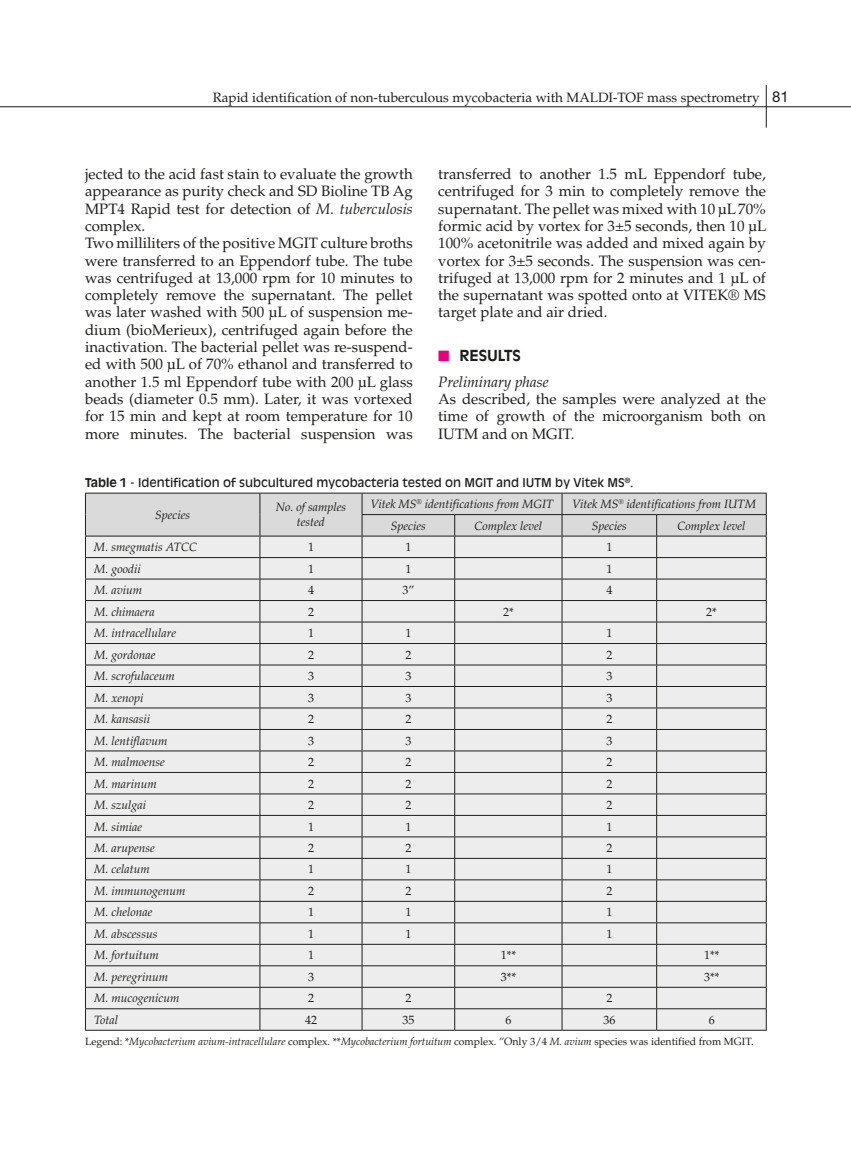
<style>
.page{position:relative;width:851px;height:1149px;background:#fff}
.page>*{position:absolute;margin:0;border:0;box-sizing:border-box;transform-origin:0 0}
.t1{font:15px/17.2px "Palatino LT Std";color:#1d1d1b;text-align:justify}
.t2{font:italic 15px "Palatino LT Std";color:#1d1d1b}
.t3{font:700 15px "Antique Olive Std";color:#1d1d1b}
.t4{font:13.5px "Palatino LT Std";color:#1d1d1b}
.t5{font:italic 12px/15px "Palatino LT Std";color:#1d1d1b;text-align:center}
.t6{font:12px "Palatino LT Std";color:#1d1d1b}
.t7{font:12px "Antique Olive Std";color:#1d1d1b}
.t8{font:10.5px "Palatino LT Std";color:#1d1d1b}
.s1{font-family:"Helvetica Neue LT Std";font-size:15px}
.s2{font-style:italic}
.s3{color:#e6007e}
.s4{font-weight:700}
</style>
<div class="page">
<hr style="left:765px;top:85px;width:1px;height:43px;background:#1d1d1b">
<hr style="left:0;top:106px;width:850px;height:1px;background:#1d1d1b">
<hr style="left:85px;top:492px;width:175px;height:1px;background:#1d1d1b">
<hr style="left:260px;top:492px;width:102px;height:1px;background:#1d1d1b">
<hr style="left:362px;top:492px;width:92px;height:1px;background:#1d1d1b">
<hr style="left:454px;top:492px;width:108px;height:1px;background:#1d1d1b">
<hr style="left:562px;top:492px;width:94px;height:1px;background:#1d1d1b">
<hr style="left:656px;top:492px;width:110px;height:1px;background:#1d1d1b">
<svg style="left:85px;top:493px;width:681px;height:536px;background:#e0e0e0"></svg>
<hr style="left:85px;top:1029px;width:175px;height:1px;background:#1d1d1b">
<hr style="left:260px;top:1029px;width:102px;height:1px;background:#1d1d1b">
<hr style="left:362px;top:1029px;width:92px;height:1px;background:#1d1d1b">
<hr style="left:454px;top:1029px;width:108px;height:1px;background:#1d1d1b">
<hr style="left:562px;top:1029px;width:94px;height:1px;background:#1d1d1b">
<hr style="left:656px;top:1029px;width:110px;height:1px;background:#1d1d1b">
<p class="t4" style="left:213px;top:89px;width:577px">Rapid identification of non-tuberculous mycobacteria with MALDI-TOF mass spectrometry <span class="s1">81</span></p>
<p class="t1" style="left:85px;top:165px;width:329px;text-align:left">jected to the acid fast stain to evaluate the growth appearance as purity check and SD Bioline TB Ag MPT4 Rapid test for detection of <span class="s2">M. tuberculosis </span>complex.<br>Two milliliters of the positive MGIT culture broths were transferred to an Eppendorf tube. The tube was centrifuged at 13,000 rpm for 10 minutes to completely remove the supernatant. The pellet was later washed with 500 μL of suspension me&shy;dium (bioMerieux), centrifuged again before the inactivation. The bacterial pellet was re-suspend&shy;ed with 500 μL of 70% ethanol and transferred to another 1.5 ml Eppendorf tube with 200 μL glass beads (diameter 0.5 mm). Later, it was vortexed for 15 min and kept at room temperature for 10 more minutes. The bacterial suspension was</p>
<p class="t1" style="left:438px;top:165px;width:329px">transferred to another 1.5 mL Eppendorf tube, centrifuged for 3 min to completely remove the supernatant. The pellet was mixed with 10 μL 70% formic acid by vortex for 3±5 seconds, then 10 μL 100% acetonitrile was added and mixed again by vortex for 3±5 seconds. The suspension was cen&shy;trifuged at 13,000 rpm for 2 minutes and 1 μL of the supernatant was spotted onto at VITEK® MS target plate and air dried.</p>
<p class="t3" style="left:438px;top:346px;width:84px"><span class="s3">■</span> RESULTS</p>
<p class="t2" style="left:438px;top:373px;width:112px">Preliminary phase</p>
<p class="t1" style="left:438px;top:390px;width:329px">As described, the samples were analyzed at the time of growth of the microorganism both on IUTM and on MGIT.</p>
<p class="t7" style="left:85px;top:475px;width:550px"><span class="s4">Table 1</span> - Identification of subcultured mycobacteria tested on MGIT and IUTM by Vitek MS<sup>®</sup>.</p>
<p class="t5" style="left:155px;top:507px;width:36px">Species</p>
<p class="t5" style="left:276px;top:500px;width:72px">No. of samples tested</p>
<p class="t5" style="left:370px;top:496px;width:184px">Vitek MS<sup>®</sup> identifications from MGIT</p>
<p class="t5" style="left:572px;top:496px;width:185px">Vitek MS<sup>®</sup> identifications from IUTM</p>
<p class="t5" style="left:391px;top:518px;width:36px">Species</p>
<p class="t5" style="left:474px;top:518px;width:69px">Complex level</p>
<p class="t5" style="left:591px;top:518px;width:36px">Species</p>
<p class="t5" style="left:677px;top:518px;width:69px">Complex level</p>
<p class="t5" style="left:94px;top:539px;width:105px">M. smegmatis ATCC</p>
<p class="t6" style="left:308px;top:540px;width:7px">1</p>
<p class="t6" style="left:405px;top:540px;width:7px">1</p>
<p class="t6" style="left:606px;top:540px;width:7px">1</p>
<p class="t5" style="left:94px;top:561px;width:48px">M. goodii</p>
<p class="t6" style="left:308px;top:561px;width:7px">1</p>
<p class="t6" style="left:405px;top:561px;width:7px">1</p>
<p class="t6" style="left:606px;top:561px;width:7px">1</p>
<p class="t5" style="left:94px;top:582px;width:49px">M. avium</p>
<p class="t6" style="left:308px;top:583px;width:7px">4</p>
<p class="t6" style="left:402px;top:583px;width:13px">3”</p>
<p class="t6" style="left:606px;top:583px;width:7px">4</p>
<p class="t5" style="left:94px;top:604px;width:62px">M. chimaera</p>
<p class="t6" style="left:308px;top:604px;width:7px">2</p>
<p class="t6" style="left:503px;top:604px;width:12px">2*</p>
<p class="t6" style="left:706px;top:604px;width:12px">2*</p>
<p class="t5" style="left:94px;top:625px;width:84px">M. intracellulare</p>
<p class="t6" style="left:308px;top:625px;width:7px">1</p>
<p class="t6" style="left:405px;top:625px;width:7px">1</p>
<p class="t6" style="left:606px;top:625px;width:7px">1</p>
<p class="t5" style="left:94px;top:647px;width:63px">M. gordonae</p>
<p class="t6" style="left:308px;top:647px;width:7px">2</p>
<p class="t6" style="left:405px;top:647px;width:7px">2</p>
<p class="t6" style="left:606px;top:647px;width:7px">2</p>
<p class="t5" style="left:94px;top:668px;width:82px">M. scrofulaceum</p>
<p class="t6" style="left:308px;top:668px;width:7px">3</p>
<p class="t6" style="left:405px;top:668px;width:7px">3</p>
<p class="t6" style="left:606px;top:668px;width:7px">3</p>
<p class="t5" style="left:94px;top:690px;width:51px">M. xenopi</p>
<p class="t6" style="left:308px;top:690px;width:7px">3</p>
<p class="t6" style="left:405px;top:690px;width:7px">3</p>
<p class="t6" style="left:606px;top:690px;width:7px">3</p>
<p class="t5" style="left:94px;top:711px;width:57px">M. kansasii</p>
<p class="t6" style="left:308px;top:711px;width:7px">2</p>
<p class="t6" style="left:405px;top:711px;width:7px">2</p>
<p class="t6" style="left:606px;top:711px;width:7px">2</p>
<p class="t5" style="left:94px;top:733px;width:75px">M. lentiflavum</p>
<p class="t6" style="left:308px;top:733px;width:7px">3</p>
<p class="t6" style="left:405px;top:733px;width:7px">3</p>
<p class="t6" style="left:606px;top:733px;width:7px">3</p>
<p class="t5" style="left:94px;top:754px;width:72px">M. malmoense</p>
<p class="t6" style="left:308px;top:754px;width:7px">2</p>
<p class="t6" style="left:405px;top:754px;width:7px">2</p>
<p class="t6" style="left:606px;top:754px;width:7px">2</p>
<p class="t5" style="left:94px;top:776px;width:64px">M. marinum</p>
<p class="t6" style="left:308px;top:776px;width:7px">2</p>
<p class="t6" style="left:405px;top:776px;width:7px">2</p>
<p class="t6" style="left:606px;top:776px;width:7px">2</p>
<p class="t5" style="left:94px;top:797px;width:53px">M. szulgai</p>
<p class="t6" style="left:308px;top:797px;width:7px">2</p>
<p class="t6" style="left:405px;top:797px;width:7px">2</p>
<p class="t6" style="left:606px;top:797px;width:7px">2</p>
<p class="t5" style="left:94px;top:818px;width:49px">M. simiae</p>
<p class="t6" style="left:308px;top:819px;width:7px">1</p>
<p class="t6" style="left:405px;top:819px;width:7px">1</p>
<p class="t6" style="left:606px;top:819px;width:7px">1</p>
<p class="t5" style="left:94px;top:840px;width:62px">M. arupense</p>
<p class="t6" style="left:308px;top:840px;width:7px">2</p>
<p class="t6" style="left:405px;top:840px;width:7px">2</p>
<p class="t6" style="left:606px;top:840px;width:7px">2</p>
<p class="t5" style="left:94px;top:861px;width:57px">M. celatum</p>
<p class="t6" style="left:308px;top:862px;width:7px">1</p>
<p class="t6" style="left:405px;top:862px;width:7px">1</p>
<p class="t6" style="left:606px;top:862px;width:7px">1</p>
<p class="t5" style="left:94px;top:883px;width:93px">M. immunogenum</p>
<p class="t6" style="left:308px;top:883px;width:7px">2</p>
<p class="t6" style="left:405px;top:883px;width:7px">2</p>
<p class="t6" style="left:606px;top:883px;width:7px">2</p>
<p class="t5" style="left:94px;top:904px;width:60px">M. chelonae</p>
<p class="t6" style="left:308px;top:905px;width:7px">1</p>
<p class="t6" style="left:405px;top:905px;width:7px">1</p>
<p class="t6" style="left:606px;top:905px;width:7px">1</p>
<p class="t5" style="left:94px;top:926px;width:65px">M. abscessus</p>
<p class="t6" style="left:308px;top:926px;width:7px">1</p>
<p class="t6" style="left:405px;top:926px;width:7px">1</p>
<p class="t6" style="left:606px;top:926px;width:7px">1</p>
<p class="t5" style="left:94px;top:947px;width:66px">M. fortuitum</p>
<p class="t6" style="left:308px;top:948px;width:7px">1</p>
<p class="t6" style="left:501px;top:948px;width:17px">1**</p>
<p class="t6" style="left:704px;top:948px;width:17px">1**</p>
<p class="t5" style="left:94px;top:969px;width:75px">M. peregrinum</p>
<p class="t6" style="left:308px;top:969px;width:7px">3</p>
<p class="t6" style="left:501px;top:969px;width:17px">3**</p>
<p class="t6" style="left:704px;top:969px;width:17px">3**</p>
<p class="t5" style="left:94px;top:990px;width:87px">M. mucogenicum</p>
<p class="t6" style="left:308px;top:990px;width:7px">2</p>
<p class="t6" style="left:405px;top:990px;width:7px">2</p>
<p class="t6" style="left:606px;top:990px;width:7px">2</p>
<p class="t5" style="left:94px;top:1012px;width:25px">Total</p>
<p class="t6" style="left:305px;top:1012px;width:13px">42</p>
<p class="t6" style="left:402px;top:1012px;width:13px">35</p>
<p class="t6" style="left:505px;top:1012px;width:7px">6</p>
<p class="t6" style="left:603px;top:1012px;width:13px">36</p>
<p class="t6" style="left:708px;top:1012px;width:7px">6</p>
<p class="t8" style="left:85px;top:1035px;width:670px">Legend: *<span class="s2">Mycobacterium avium-intracellulare</span> complex. **<span class="s2">Mycobacterium fortuitum</span> complex. ”Only 3/4 <span class="s2">M. avium</span> species was identified from MGIT.</p>
</div>
